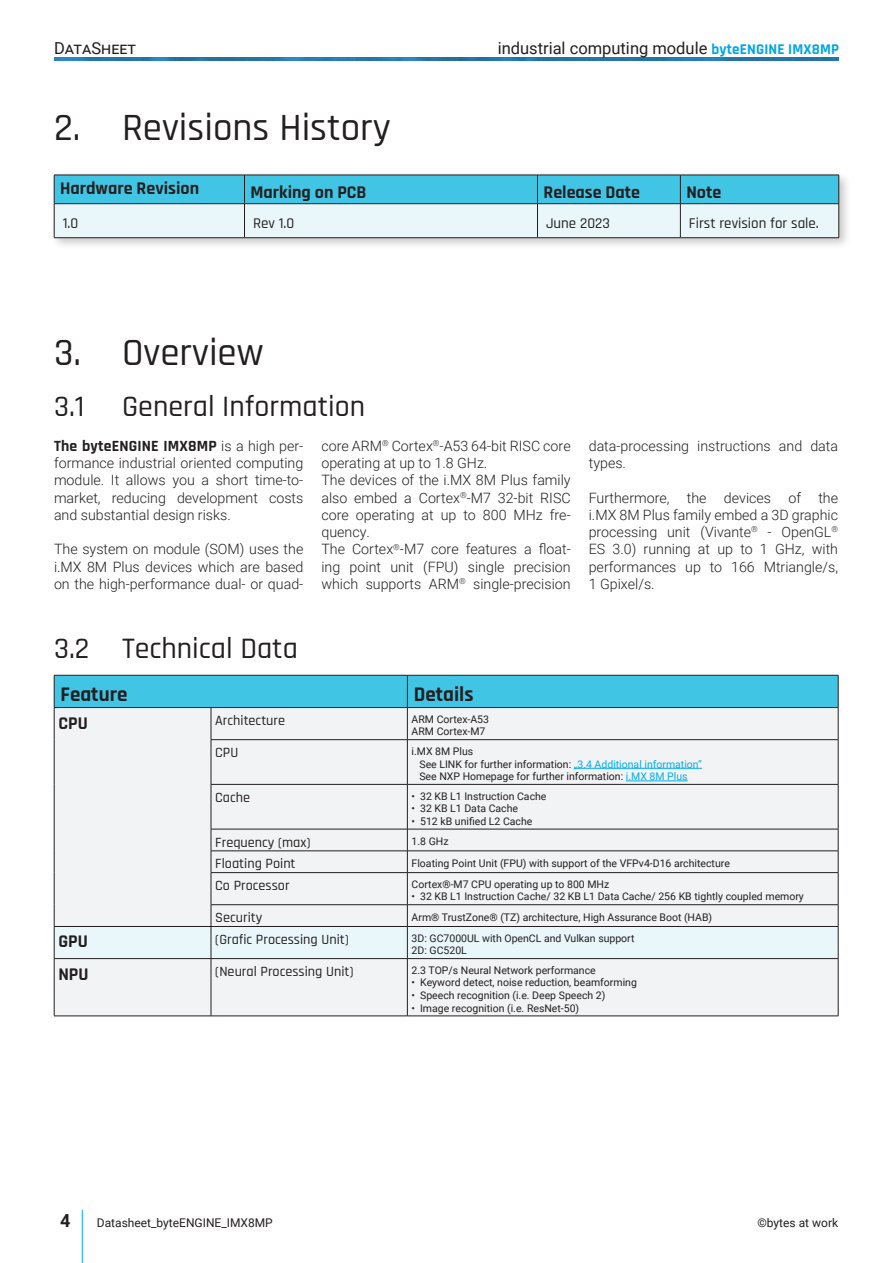
<style>
.page{position:relative;width:893px;height:1263px;background:#fff}
.page>*{position:absolute;margin:0;border:0;box-sizing:border-box;transform-origin:0 0}
.t1{font:500 39px "Rajdhani";color:#231f20}
.t2{font:500 30px "Rajdhani";color:#231f20}
.t3{font:700 21px "Rajdhani";color:#231f20}
.t4{font:700 18px "Rajdhani";color:#231f20}
.t5{font:700 18px "Roboto";color:#231f20}
.t6{font:16.5px "Roboto";color:#231f20}
.t7{font:700 15.75px "Rajdhani";letter-spacing:.01em;color:#231f20}
.t8{font:500 15px "Rajdhani";color:#231f20}
.t9{font:300 14.25px/17.2px "Roboto";color:#231f20;text-align:justify}
.t10{font:500 14.25px "Rajdhani";color:#231f20}
.t11{font:12px "Roboto";color:#231f20}
.t12{font:10.5px/12.6px "Roboto";color:#231f20}
.s1{font-family:"Rajdhani";font-weight:700;font-size:15px;color:#00a6e5}
.s2{font-family:"Roboto";font-weight:300;font-size:14.25px}
.s3{color:#00aeef}
</style>
<div class="page">
<img style="left:54px;top:58px;width:785px;height:2px">
<hr style="left:82px;top:1210px;width:1px;height:53px;background:#00aeef">
<div style="left:50px;top:171px;width:801px;height:79px;background:#231f20;opacity:.25"></div>
<svg style="left:54px;top:175px;width:785px;height:63px;background:#99daea"></svg>
<hr style="left:54px;top:203px;width:190px;height:1px;background:#231f20">
<hr style="left:244px;top:203px;width:293px;height:1px;background:#231f20">
<hr style="left:537px;top:203px;width:143px;height:1px;background:#231f20">
<hr style="left:680px;top:203px;width:159px;height:1px;background:#231f20">
<div style="left:55px;top:676px;width:783px;height:31px;background:#41c5e5"></div>
<div style="left:55px;top:708px;width:783px;height:308px;background:#f2f3f4"></div>
<div style="left:212px;top:740px;width:626px;height:44px;background:#f2f3f4"></div>
<div style="left:212px;top:785px;width:626px;height:119px;background:#f2f3f4"></div>
<hr style="left:54px;top:675px;width:157px;height:1px;background:#231f20">
<hr style="left:54px;top:675px;width:1px;height:32px;background:#231f20">
<hr style="left:211px;top:675px;width:196px;height:1px;background:#231f20">
<hr style="left:407px;top:675px;width:431px;height:1px;background:#231f20">
<hr style="left:407px;top:675px;width:1px;height:32px;background:#231f20">
<hr style="left:838px;top:675px;width:1px;height:32px;background:#231f20">
<hr style="left:54px;top:707px;width:157px;height:1px;background:#231f20">
<hr style="left:54px;top:708px;width:1px;height:32px;background:#231f20">
<hr style="left:211px;top:707px;width:196px;height:1px;background:#231f20">
<hr style="left:211px;top:708px;width:1px;height:31px;background:#231f20">
<hr style="left:407px;top:707px;width:431px;height:1px;background:#231f20">
<hr style="left:407px;top:708px;width:1px;height:31px;background:#231f20">
<hr style="left:838px;top:708px;width:1px;height:31px;background:#231f20">
<hr style="left:54px;top:740px;width:1px;height:44px;background:#231f20">
<hr style="left:211px;top:739px;width:196px;height:1px;background:#231f20">
<hr style="left:211px;top:740px;width:1px;height:44px;background:#231f20">
<hr style="left:407px;top:739px;width:431px;height:1px;background:#231f20">
<hr style="left:407px;top:740px;width:1px;height:44px;background:#231f20">
<hr style="left:838px;top:740px;width:1px;height:44px;background:#231f20">
<hr style="left:54px;top:784px;width:1px;height:45px;background:#231f20">
<hr style="left:211px;top:784px;width:196px;height:1px;background:#231f20">
<hr style="left:211px;top:784px;width:1px;height:45px;background:#231f20">
<hr style="left:407px;top:784px;width:431px;height:1px;background:#231f20">
<hr style="left:407px;top:784px;width:1px;height:45px;background:#231f20">
<hr style="left:838px;top:784px;width:1px;height:45px;background:#231f20">
<hr style="left:211px;top:829px;width:196px;height:1px;background:#231f20">
<hr style="left:407px;top:829px;width:431px;height:1px;background:#231f20">
<svg style="left:54px;top:829px;width:1px;height:44px"></svg>
<hr style="left:211px;top:850px;width:196px;height:1px;background:#231f20">
<svg style="left:211px;top:829px;width:1px;height:43px"></svg>
<hr style="left:407px;top:850px;width:431px;height:1px;background:#231f20">
<svg style="left:407px;top:829px;width:1px;height:43px"></svg>
<svg style="left:838px;top:829px;width:1px;height:43px"></svg>
<hr style="left:54px;top:873px;width:1px;height:32px;background:#231f20">
<hr style="left:211px;top:872px;width:196px;height:1px;background:#231f20">
<hr style="left:211px;top:873px;width:1px;height:31px;background:#231f20">
<hr style="left:407px;top:872px;width:431px;height:1px;background:#231f20">
<hr style="left:407px;top:873px;width:1px;height:31px;background:#231f20">
<hr style="left:838px;top:873px;width:1px;height:31px;background:#231f20">
<hr style="left:211px;top:904px;width:196px;height:1px;background:#231f20">
<hr style="left:407px;top:904px;width:431px;height:1px;background:#231f20">
<svg style="left:54px;top:905px;width:785px;height:53px"></svg>
<hr style="left:54px;top:926px;width:157px;height:1px;background:#231f20">
<hr style="left:54px;top:927px;width:1px;height:31px;background:#231f20">
<hr style="left:211px;top:926px;width:196px;height:1px;background:#231f20">
<hr style="left:211px;top:927px;width:1px;height:31px;background:#231f20">
<hr style="left:407px;top:926px;width:431px;height:1px;background:#231f20">
<hr style="left:407px;top:927px;width:1px;height:31px;background:#231f20">
<hr style="left:838px;top:927px;width:1px;height:31px;background:#231f20">
<hr style="left:54px;top:959px;width:1px;height:57px;background:#231f20">
<hr style="left:211px;top:959px;width:1px;height:57px;background:#231f20">
<hr style="left:407px;top:958px;width:431px;height:1px;background:#231f20">
<hr style="left:407px;top:959px;width:1px;height:57px;background:#231f20">
<hr style="left:838px;top:959px;width:1px;height:57px;background:#231f20">
<hr style="left:407px;top:1016px;width:431px;height:1px;background:#231f20">
<hr style="left:211px;top:958px;width:196px;height:1px;background:#231f20">
<hr style="left:211px;top:1016px;width:196px;height:1px;background:#231f20">
<hr style="left:54px;top:958px;width:157px;height:1px;background:#231f20">
<hr style="left:54px;top:1016px;width:157px;height:1px;background:#231f20">
<hr style="left:574px;top:768px;width:128px;height:1px;background:#00aeef">
<hr style="left:626px;top:781px;width:62px;height:1px;background:#00aeef">
<p class="t6" style="left:54px;top:37px;width:84px">DataSheet</p>
<p class="t6" style="left:498px;top:37px;width:343px">industrial computing module <span class="s1">byteENGINE IMX8MP</span></p>
<h1 class="t1" style="left:54px;top:105px;width:338px">2. Revisions History</h1>
<p class="t4" style="left:60px;top:178px;width:140px">Hardware Revision</p>
<p class="t4" style="left:250px;top:181px;width:118px">Marking on PCB</p>
<p class="t4" style="left:543px;top:181px;width:98px">Release Date</p>
<p class="t4" style="left:686px;top:181px;width:36px">Note</p>
<p class="t8" style="left:63px;top:214px;width:17px">1.0</p>
<p class="t8" style="left:253px;top:214px;width:43px">Rev 1.0</p>
<p class="t8" style="left:546px;top:214px;width:65px">June 2023</p>
<p class="t8" style="left:689px;top:214px;width:131px">First revision for sale.</p>
<h1 class="t1" style="left:54px;top:329px;width:211px">3. Overview</h1>
<h2 class="t2" style="left:54px;top:389px;width:32px">3.1</h2>
<h2 class="t2" style="left:122px;top:389px;width:245px">General Information</h2>
<p class="t7" style="left:54px;top:436px;width:251px">The byteENGINE IMX8MP <span class="s2">is a high per-</span></p>
<p class="t9" style="left:54px;top:454px;width:251px">formance industrial oriented computing module. It allows you a short time-to&shy;market, reducing development costs and substantial design risks.</p>
<p class="t9" style="left:54px;top:540px;width:251px">The system on module (SOM) uses the i.MX 8M Plus devices which are based on the high-performance dual- or quad-</p>
<p class="t9" style="left:321px;top:437px;width:251px;text-align:left">core ARM<sup>®</sup> Cortex<sup>®</sup>-A53 64-bit RISC core operating at up to 1.8 GHz.<br>The devices of the i.MX 8M Plus family also embed a Cortex<sup>®</sup>-M7 32-bit RISC core operating at up to 800 MHz fre&shy;quency.<br>The Cortex<sup>®</sup>-M7 core features a float&shy;ing point unit (FPU) single precision which supports ARM<sup>®</sup> single-precision</p>
<p class="t9" style="left:589px;top:437px;width:251px">data-processing instructions and data types.</p>
<p class="t9" style="left:589px;top:488px;width:251px">Furthermore, the devices of the i.MX 8M Plus family embed a 3D graphic processing unit (Vivante<sup>®</sup> - OpenGL<sup>® </sup>ES 3.0) running at up to 1 GHz, with performances up to 166 Mtriangle/s, 1 Gpixel/s.</p>
<h2 class="t2" style="left:54px;top:631px;width:245px">3.2 Technical Data</h2>
<h3 class="t3" style="left:61px;top:682px;width:68px">Feature</h3>
<h3 class="t3" style="left:414px;top:682px;width:61px">Details</h3>
<p class="t4" style="left:58px;top:712px;width:31px">CPU</p>
<p class="t10" style="left:215px;top:712px;width:71px">Architecture</p>
<p class="t12" style="left:412px;top:712px;width:79px">ARM Cortex-A53<br>ARM Cortex-M7</p>
<p class="t10" style="left:215px;top:744px;width:25px">CPU</p>
<p class="t12" style="left:419px;top:744px;width:284px;text-indent:-8px">i.MX 8M Plus<br>See LINK for further information: <span class="s3">„3.4 Additional information“<br></span>See NXP Homepage for further information: <span class="s3">i.MX 8M Plus</span></p>
<p class="t10" style="left:215px;top:789px;width:36px">Cache</p>
<p class="t12" style="left:412px;top:789px;width:136px">• 32 KB L1 Instruction Cache</p>
<p class="t12" style="left:412px;top:802px;width:108px">• 32 KB L1 Data Cache</p>
<p class="t12" style="left:412px;top:814px;width:122px">• 512 kB unified L2 Cache</p>
<p class="t10" style="left:215px;top:834px;width:97px">Frequency (max)</p>
<p class="t12" style="left:412px;top:835px;width:39px">1.8 GHz</p>
<p class="t10" style="left:215px;top:855px;width:82px">Floating Point</p>
<p class="t12" style="left:412px;top:857px;width:320px">Floating Point Unit (FPU) with support of the VFPv4-D16 architecture</p>
<p class="t10" style="left:215px;top:877px;width:76px">Co Processor</p>
<p class="t12" style="left:412px;top:877px;width:199px">Cortex®-M7 CPU operating up to 800 MHz</p>
<p class="t12" style="left:412px;top:890px;width:394px">• 32 KB L1 Instruction Cache/ 32 KB L1 Data Cache/ 256 KB tightly coupled memory</p>
<p class="t10" style="left:215px;top:909px;width:49px">Security</p>
<p class="t12" style="left:412px;top:911px;width:302px">Arm® TrustZone® (TZ) architecture, High Assurance Boot (HAB)</p>
<p class="t4" style="left:58px;top:931px;width:31px">GPU</p>
<p class="t10" style="left:215px;top:931px;width:135px">(Grafic Processing Unit)</p>
<p class="t12" style="left:412px;top:931px;width:224px">3D: GC7000UL with OpenCL and Vulkan support<br>2D: GC520L</p>
<p class="t4" style="left:58px;top:963px;width:32px">NPU</p>
<p class="t10" style="left:215px;top:963px;width:140px">(Neural Processing Unit)</p>
<p class="t12" style="left:412px;top:963px;width:186px">2.3 TOP/s Neural Network performance</p>
<p class="t12" style="left:412px;top:976px;width:227px">• Keyword detect, noise reduction, beamforming</p>
<p class="t12" style="left:412px;top:989px;width:195px">• Speech recognition (i.e. Deep Speech 2)</p>
<p class="t12" style="left:412px;top:1001px;width:169px">• Image recognition (i.e. ResNet-50)</p>
<p class="t5" style="left:60px;top:1208px;width:12px">4</p>
<p class="t11" style="left:97px;top:1214px;width:178px">Datasheet_byteENGINE_IMX8MP</p>
<p class="t11" style="left:757px;top:1214px;width:82px">©bytes at work</p>
</div>
